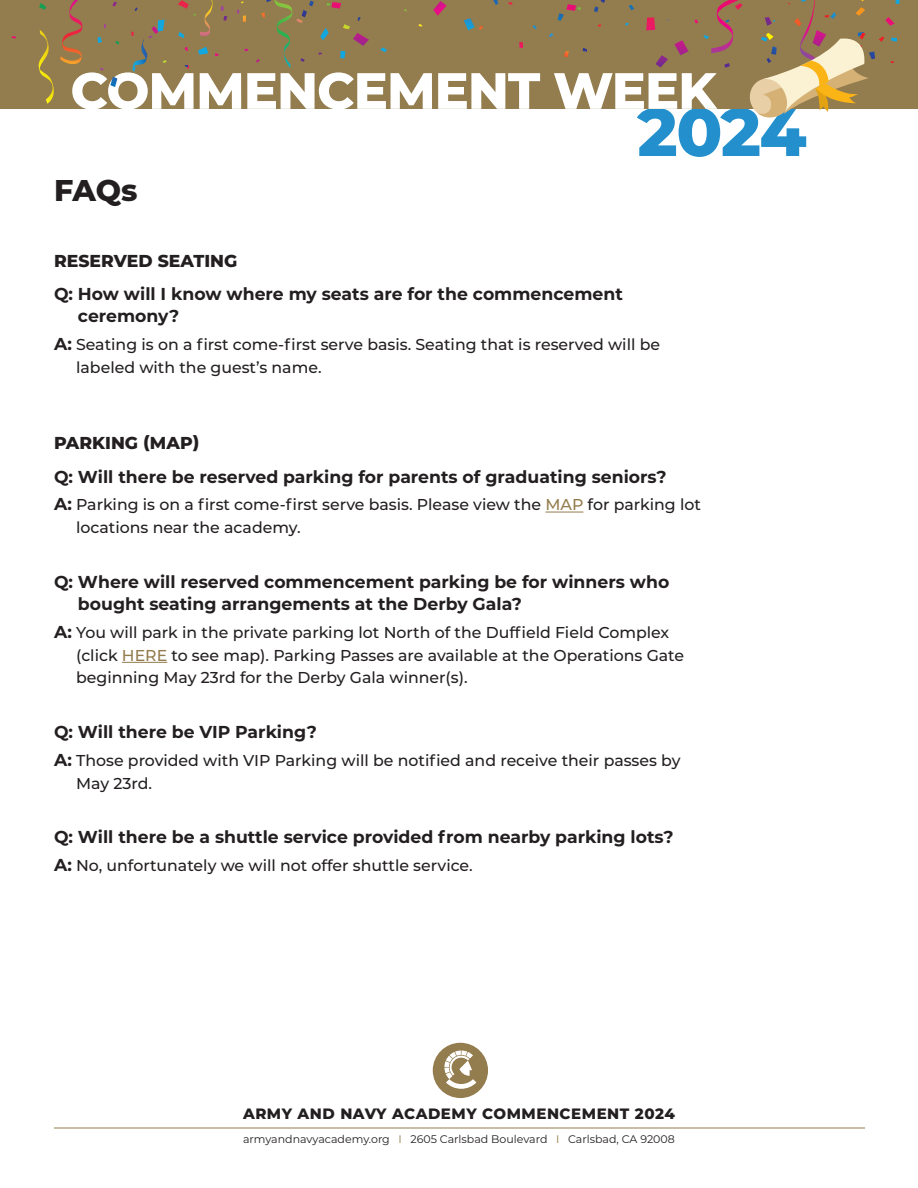
<style>
.page{position:relative;width:918px;height:1188px;background:#fff}
.page>*{position:absolute;margin:0;border:0;box-sizing:border-box;transform-origin:0 0}
.t1{font:800 67.5px "Montserrat";color:#2390cd}
.t2{font:800 51px "Montserrat";letter-spacing:-.02em;color:#fff}
.t3{font:800 30px "Montserrat";color:#231f20}
.t4{font:700 17.25px/22.5px "Montserrat";color:#231f20}
.t5{font:800 17.25px "Montserrat";color:#231f20}
.t6{font:500 15.75px/22.5px "Montserrat";color:#231f20}
.t7{font:800 15px "Montserrat";letter-spacing:.035em;color:#231f20}
.t8{font:10.95px "Montserrat";color:#231f20}
.s1{font-weight:700;font-size:17.25px}
.s2{color:#937c4d}
</style>
<div class="page">
<hr style="left:545px;top:512px;width:38px;height:1px;background:#937c4d">
<hr style="left:122px;top:662px;width:45px;height:1px;background:#937c4d">
<svg style="left:431px;top:1041px;width:59px;height:59px"></svg>
<div style="left:430px;top:1040px;width:61px;height:61px;border:3px solid #fff;border-radius:50%"></div>
<svg style="left:444px;top:1051px;width:32px;height:38px"></svg>
<hr style="left:54px;top:1128px;width:811px;height:1px;background:#937c4d">
<div style="left:0;top:0;width:918px;height:108px;background:#937c4d"></div>
<svg style="left:629px;top:5px;width:5px;height:5px"></svg>
<svg style="left:184px;top:47px;width:4px;height:4px"></svg>
<svg style="left:112px;top:2px;width:5px;height:4px"></svg>
<svg style="left:38px;top:0;width:44px;height:104px"></svg>
<svg style="left:116px;top:41px;width:4px;height:4px"></svg>
<svg style="left:656px;top:55px;width:12px;height:13px"></svg>
<svg style="left:646px;top:17px;width:9px;height:13px"></svg>
<svg style="left:185px;top:65px;width:4px;height:4px"></svg>
<svg style="left:110px;top:77px;width:7px;height:10px"></svg>
<svg style="left:493px;top:0;width:5px;height:5px"></svg>
<svg style="left:464px;top:18px;width:19px;height:12px"></svg>
<svg style="left:433px;top:1px;width:14px;height:15px"></svg>
<svg style="left:380px;top:47px;width:7px;height:5px"></svg>
<svg style="left:198px;top:47px;width:10px;height:8px"></svg>
<svg style="left:178px;top:0;width:35px;height:38px"></svg>
<svg style="left:97px;top:37px;width:5px;height:6px"></svg>
<svg style="left:519px;top:42px;width:4px;height:6px"></svg>
<svg style="left:533px;top:25px;width:4px;height:4px"></svg>
<svg style="left:594px;top:0;width:11px;height:12px"></svg>
<svg style="left:583px;top:48px;width:4px;height:4px"></svg>
<svg style="left:564px;top:51px;width:5px;height:7px"></svg>
<svg style="left:549px;top:33px;width:4px;height:4px"></svg>
<svg style="left:558px;top:4px;width:23px;height:17px"></svg>
<svg style="left:256px;top:0;width:113px;height:68px"></svg>
<svg style="left:237px;top:9px;width:9px;height:13px"></svg>
<svg style="left:220px;top:6px;width:7px;height:15px"></svg>
<svg style="left:131px;top:19px;width:36px;height:53px"></svg>
<svg style="left:674px;top:0;width:226px;height:118px"></svg>
<p class="t2" style="left:70px;top:53px;width:648px">COMMENCEMENT WEEK</p>
<p class="t1" style="left:637px;top:83px;width:171px">2024</p>
<p class="t3" style="left:54px;top:168px;width:85px">FAQs</p>
<p class="t5" style="left:54px;top:248px;width:185px">RESERVED SEATING</p>
<p class="t4" style="left:78px;top:282px;width:547px;text-indent:-24px">Q: How will I know where my seats are for the commencement ceremony?</p>
<p class="t6" style="left:76px;top:333px;width:585px;text-indent:-22px"><span class="s1">A:</span> Seating is on a first come-first serve basis. Seating that is reserved will be labeled with the guest’s name.</p>
<p class="t5" style="left:54px;top:430px;width:147px">PARKING (MAP)</p>
<p class="t4" style="left:54px;top:464px;width:614px">Q: Will there be reserved parking for parents of graduating seniors?</p>
<p class="t6" style="left:76px;top:493px;width:626px;text-indent:-22px"><span class="s1">A:</span> Parking is on a first come-first serve basis. Please view the <span class="s2">MAP</span> for parking lot locations near the academy.</p>
<p class="t4" style="left:78px;top:570px;width:593px;text-indent:-24px">Q: Where will reserved commencement parking be for winners who bought seating arrangements at the Derby Gala?</p>
<p class="t6" style="left:76px;top:621px;width:609px;text-indent:-22px"><span class="s1">A:</span> You will park in the private parking lot North of the Duffield Field Complex (click <span class="s2">HERE</span> to see map). Parking Passes are available at the Operations Gate beginning May 23rd for the Derby Gala winner(s).</p>
<p class="t4" style="left:54px;top:720px;width:264px">Q: Will there be VIP Parking?</p>
<p class="t6" style="left:76px;top:749px;width:606px;text-indent:-22px"><span class="s1">A:</span> Those provided with VIP Parking will be notified and receive their passes by<br>May 23rd.</p>
<p class="t4" style="left:54px;top:825px;width:621px">Q: Will there be a shuttle service provided from nearby parking lots?</p>
<p class="t6" style="left:54px;top:854px;width:420px"><span class="s1">A:</span> No, unfortunately we will not offer shuttle service.</p>
<p class="t7" style="left:243px;top:1102px;width:433px">ARMY AND NAVY ACADEMY COMMENCEMENT 2024</p>
<p class="t8" style="left:243px;top:1132px;width:433px">armyandnavyacademy.org <span class="s2">I</span> 2605 Carlsbad Boulevard <span class="s2">I</span> Carlsbad, CA 92008</p>
</div>
